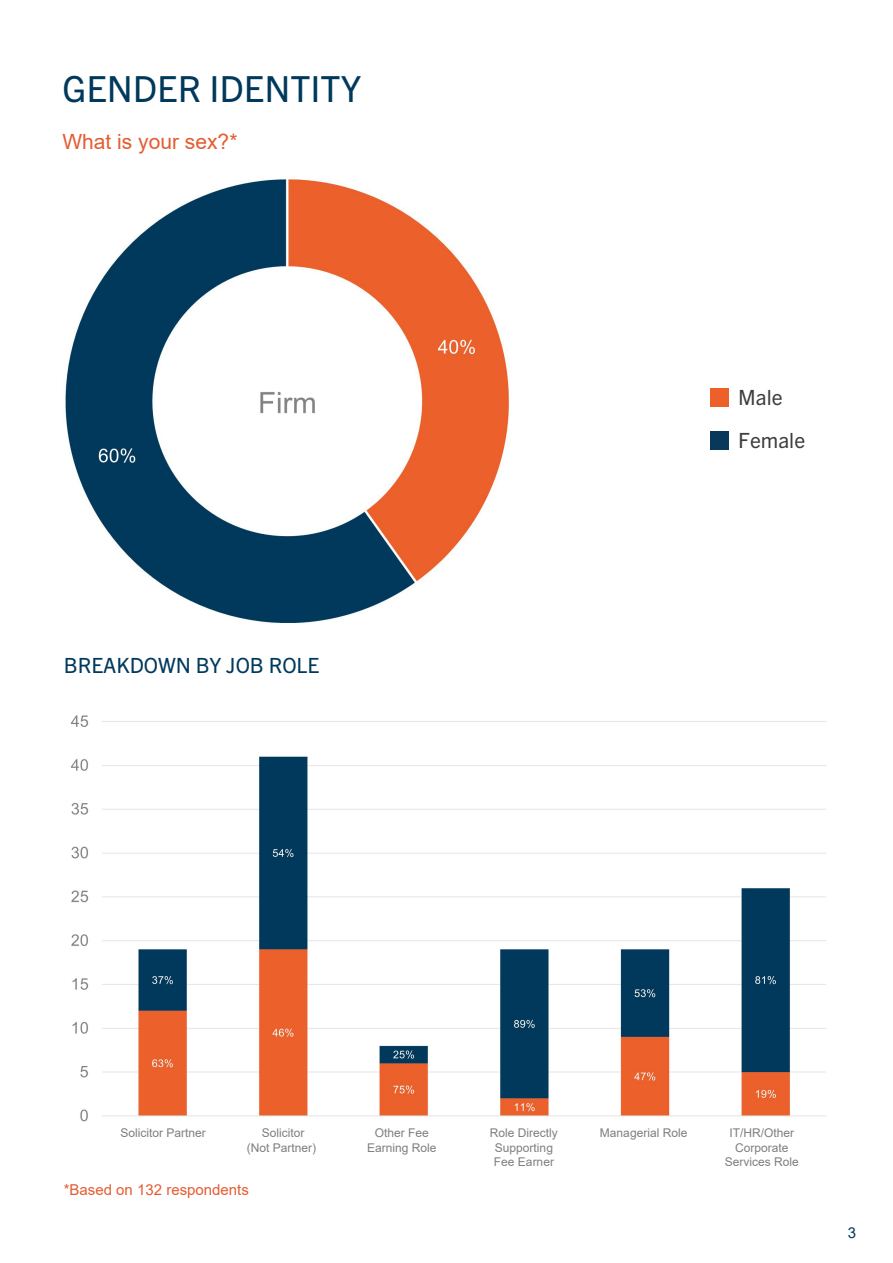
<style>
.page{position:relative;width:893px;height:1263px;background:#fff}
.page>*{position:absolute;margin:0;border:0;box-sizing:border-box;transform-origin:0 0}
.Header_-_Align_Left{font:36px "Trade Gothic Next LT Pro";color:#00395c}
.Header_-_Align_Left-2{font:21px "Trade Gothic Next LT Pro";color:#00395c}
.Subhead_-_Align_Left{font:21px "Arial";color:#e45c32}
.t1{font:21px "Trade Gothic Next LT Pro";color:#3e3e3f}
.Subhead_-_Align_Left-2{font:15px "Arial";color:#e45c32}
.t2{font:15px "Arial";color:#00395c}
.t3{font:12px/14.4px "Arial";color:#7d7e82;text-align:center}
</style>
<div class="page">
<img style="left:65px;top:179px;width:444px;height:444px">
<img style="left:71px;top:715px;width:755px;height:407px">
<div style="left:711px;top:389px;width:18px;height:18px;background:#ee602a"></div>
<div style="left:711px;top:432px;width:18px;height:18px;background:#08395b"></div>
<p class="Header_-_Align_Left" style="left:62px;top:64px;width:300px">GENDER IDENTITY</p>
<p class="Subhead_-_Align_Left" style="left:62px;top:127px;width:177px">What is your sex?*</p>
<p class="Header_-_Align_Left-2" style="left:64px;top:650px;width:257px">BREAKDOWN BY JOB ROLE</p>
<p class="t1" style="left:738px;top:383px;width:46px">Male</p>
<p class="t1" style="left:738px;top:426px;width:68px">Female</p>
<p class="t3" style="left:120px;top:1126px;width:87px">Solicitor Partner</p>
<p class="t3" style="left:262px;top:1126px;width:44px">Solicitor</p>
<p class="t3" style="left:247px;top:1140px;width:71px">(Not Partner)</p>
<p class="Subhead_-_Align_Left-2" style="left:64px;top:1179px;width:187px">*Based on 132 respondents</p>
<p class="t3" style="left:367px;top:1126px;width:71px">Other Fee<br>Earning Role</p>
<p class="t3" style="left:490px;top:1126px;width:70px">Role Directly<br>Supporting<br>Fee Earner</p>
<p class="t3" style="left:600px;top:1126px;width:89px">Managerial Role</p>
<p class="t3" style="left:725px;top:1126px;width:76px">IT/HR/Other<br>Corporate<br>Services Role</p>
<p class="t2" style="left:848px;top:1222px;width:10px">3</p>
</div>
